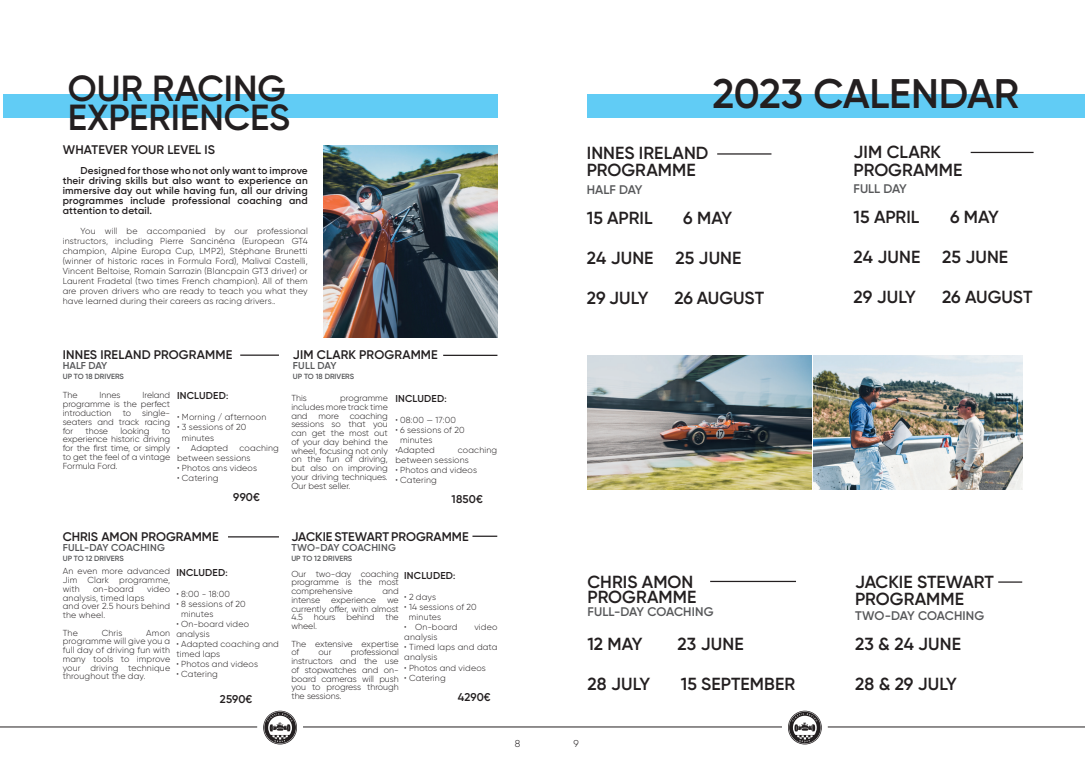
<style>
.page{position:relative;width:1085px;height:780px;background:#fff}
.page>*{position:absolute;margin:0;border:0;box-sizing:border-box;transform-origin:0 0}
.t1{font:600 41.25px "Gilroy";letter-spacing:-.01em;color:#231f20}
.t2{font:600 36.25px "Gilroy";color:#231f20}
.t3{font:600 17.5px/17.5px "Gilroy";color:#231f20}
.t4{font:600 12.5px "Gilroy";letter-spacing:.005em;color:#231f20}
.t5{font:600 12.5px "Gilroy";color:#57585a}
.t6{font:600 11.25px "Gilroy";letter-spacing:.01em;color:#231f20}
.t7{font:600 10px/10px "Gilroy";letter-spacing:.02em;color:#231f20;text-align:justify}
.t8{font:600 10px "Gilroy";color:#57585a}
.t9{font:300 10px "Gilroy";color:#231f20}
.t10{font:300 8.75px/8.8px "Gilroy";letter-spacing:.005em;color:#231f20}
.t11{font:600 7.5px "Gilroy";color:#57585a}
.s1{font-size:8.75px}
</style>
<div class="page">
<hr style="left:0;top:726px;width:1084px;height:1px;background:#231f20">
<div style="left:257px;top:704px;width:46px;height:46px;background:#fff;border-radius:50%"></div>
<svg style="left:263px;top:710px;width:34px;height:34px"></svg>
<div style="left:3px;top:94px;width:494px;height:24px;background:#61ccf5"></div>
<img style="left:324px;top:145px;width:173px;height:193px">
<div style="left:781px;top:704px;width:46px;height:46px;background:#fff;border-radius:50%"></div>
<svg style="left:788px;top:710px;width:33px;height:34px"></svg>
<div style="left:587px;top:94px;width:497px;height:24px;background:#61ccf5"></div>
<hr style="left:240px;top:354px;width:39px;height:2px;background:#231f20">
<hr style="left:443px;top:355px;width:54px;height:1px;background:#231f20">
<hr style="left:228px;top:536px;width:51px;height:1px;background:#231f20">
<hr style="left:472px;top:535px;width:25px;height:2px;background:#231f20">
<img style="left:813px;top:356px;width:209px;height:133px">
<img style="left:587px;top:356px;width:224px;height:133px">
<hr style="left:970px;top:152px;width:63px;height:1px;background:#231f20">
<hr style="left:717px;top:153px;width:54px;height:1px;background:#231f20">
<hr style="left:710px;top:580px;width:85px;height:2px;background:#231f20">
<svg style="left:998px;top:581px;width:24px;height:1px"></svg>
<h2 class="t2" style="left:68px;top:65px;width:219px">OUR RACING</h2>
<h2 class="t2" style="left:68px;top:95px;width:224px">EXPERIENCES</h2>
<h3 class="t4" style="left:63px;top:142px;width:154px">WHATEVER YOUR LEVEL IS</h3>
<p class="t7" style="left:63px;top:166px;width:246px;text-indent:18px">Designed for those who not only want to improve their driving skills but also want to experience an immersive day out while having fun, all our driving programmes include professional coaching and attention to detail.</p>
<p class="t10" style="left:63px;top:226px;width:246px;line-height:10px;text-align:justify;text-indent:18px">You will be accompanied by our professional instructors, including Pierre Sancinéna (European GT4 champion, Alpine Europa Cup, LMP2), Stéphane Brunetti (winner of historic races in Formula Ford), Malivaï Castelli, Vincent Beltoise, Romain Sarrazin (Blancpain GT3 driver) or Laurent Fradetal (two times French champion). All of them are proven drivers who are ready to teach you what they have learned during their careers as racing drivers..</p>
<h3 class="t4" style="left:63px;top:347px;width:171px">INNES IRELAND PROGRAMME</h3>
<p class="t8" style="left:63px;top:359px;width:46px">HALF DAY</p>
<p class="t11" style="left:63px;top:372px;width:63px">UP TO 18 DRIVERS</p>
<p class="t7" style="left:177px;top:390px;width:53px">INCLUDED<span class="s1">:</span></p>
<p class="t10" style="left:177px;top:413px;width:91px">• Morning / afternoon</p>
<p class="t10" style="left:182px;top:422px;width:66px;line-height:10px;text-indent:-5px">• 3 sessions of 20 minutes</p>
<p class="t10" style="left:177px;top:443px;width:52px">• Adapted</p>
<p class="t10" style="left:63px;top:391px;width:109px;text-align:justify;text-indent:80px">Ireland programme is the perfect introduction</p>
<p class="t10" style="left:63px;top:391px;width:16px">The</p>
<p class="t10" style="left:100px;top:391px;width:22px">Innes</p>
<p class="t10" style="left:63px;top:408px;width:109px;text-align:justify;text-indent:79px">single&shy;seaters and track racing for</p>
<p class="t10" style="left:123px;top:408px;width:10px">to</p>
<p class="t10" style="left:86px;top:426px;width:24px">those</p>
<p class="t10" style="left:120px;top:426px;width:31px">looking</p>
<p class="t10" style="left:63px;top:426px;width:109px;text-align:justify;text-indent:99px">to experience historic driving for the first time, or simply to get the feel of a vintage Formula Ford.</p>
<p class="t10" style="left:177px;top:442px;width:103px;line-height:10px;text-indent:62px">coaching between sessions</p>
<p class="t10" style="left:177px;top:463px;width:81px">• Photos ans videos</p>
<p class="t10" style="left:177px;top:473px;width:43px">• Catering</p>
<p class="t6" style="left:233px;top:489px;width:28px">990€</p>
<h3 class="t4" style="left:63px;top:529px;width:157px">CHRIS AMON PROGRAMME</h3>
<p class="t8" style="left:63px;top:541px;width:104px">FULL-DAY COACHING</p>
<p class="t11" style="left:63px;top:553px;width:62px">UP TO 12 DRIVERS</p>
<h3 class="t4" style="left:293px;top:347px;width:146px">JIM CLARK PROGRAMME</h3>
<p class="t8" style="left:293px;top:359px;width:45px">FULL DAY</p>
<p class="t11" style="left:293px;top:372px;width:63px">UP TO 18 DRIVERS</p>
<p class="t10" style="left:291px;top:393px;width:17px">This</p>
<p class="t10" style="left:291px;top:393px;width:98px;text-align:justify;text-indent:49px">programme includes more track time and more coaching sessions so that you can get the most out of your day behind the wheel, focusing not only on the fun of driving, but also on improving your driving techniques.<br>Our best seller.</p>
<p class="t7" style="left:395px;top:393px;width:53px">INCLUDED<span class="s1">:</span></p>
<p class="t10" style="left:395px;top:415px;width:62px">• 08:00 — 17:00</p>
<p class="t10" style="left:400px;top:425px;width:66px;line-height:10px;text-indent:-5px">• 6 sessions of 20 minutes</p>
<p class="t10" style="left:395px;top:445px;width:41px">•Adapted</p>
<p class="t10" style="left:395px;top:445px;width:103px;line-height:10px;text-indent:62px">coaching between sessions</p>
<p class="t10" style="left:395px;top:465px;width:83px">• Photos and videos</p>
<p class="t10" style="left:395px;top:475px;width:43px">• Catering</p>
<p class="t6" style="left:451px;top:492px;width:33px">1850€</p>
<h3 class="t4" style="left:291px;top:529px;width:179px">JACKIE STEWART PROGRAMME</h3>
<p class="t8" style="left:291px;top:541px;width:106px">TWO-DAY COACHING</p>
<p class="t11" style="left:291px;top:553px;width:62px">UP TO 12 DRIVERS</p>
<p class="t10" style="left:63px;top:566px;width:109px;text-align:justify">An even more advanced Jim Clark programme, with</p>
<p class="t7" style="left:176px;top:567px;width:53px">INCLUDED<span class="s1">:</span></p>
<p class="t10" style="left:176px;top:589px;width:55px">• 8:00 - 18:00</p>
<p class="t10" style="left:181px;top:599px;width:66px;line-height:10px;text-indent:-5px">• 8 sessions of 20 minutes</p>
<p class="t10" style="left:176px;top:619px;width:74px;line-height:10px">• On-board video analysis</p>
<p class="t10" style="left:176px;top:639px;width:104px;line-height:10px">• Adapted coaching and timed laps</p>
<p class="t10" style="left:176px;top:659px;width:83px">• Photos and videos</p>
<p class="t10" style="left:176px;top:669px;width:43px">• Catering</p>
<p class="t10" style="left:291px;top:569px;width:109px;text-align:justify">Our two-day coaching programme is the most comprehensive</p>
<p class="t7" style="left:404px;top:570px;width:53px">INCLUDED<span class="s1">:</span></p>
<p class="t10" style="left:404px;top:593px;width:33px">• 2 days</p>
<p class="t10" style="left:409px;top:602px;width:69px;line-height:10px;text-indent:-5px">• 14 sessions of 20 minutes</p>
<p class="t10" style="left:404px;top:623px;width:55px">• On-board</p>
<p class="t10" style="left:474px;top:623px;width:25px">video</p>
<p class="t10" style="left:404px;top:633px;width:35px">analysis</p>
<p class="t10" style="left:404px;top:642px;width:95px;line-height:10px">• Timed laps and data analysis</p>
<p class="t10" style="left:404px;top:663px;width:83px">• Photos and videos</p>
<p class="t10" style="left:404px;top:673px;width:43px">• Catering</p>
<p class="t10" style="left:93px;top:584px;width:42px">on-board</p>
<p class="t10" style="left:147px;top:584px;width:25px">video</p>
<p class="t10" style="left:63px;top:593px;width:109px">analysis, timed laps<br>and over 2.5 hours behind the wheel.</p>
<p class="t10" style="left:63px;top:628px;width:17px">The</p>
<p class="t10" style="left:102px;top:628px;width:22px">Chris</p>
<p class="t10" style="left:382px;top:586px;width:18px">and</p>
<p class="t10" style="left:291px;top:595px;width:30px">intense</p>
<p class="t10" style="left:331px;top:595px;width:46px">experience</p>
<p class="t10" style="left:291px;top:595px;width:109px;text-align:justify;text-indent:96px">we currently offer, with almost 4.5 hours behind the wheel.</p>
<p class="t10" style="left:291px;top:639px;width:109px">The extensive expertise of</p>
<p class="t10" style="left:63px;top:628px;width:109px;text-align:justify;text-indent:83px">Amon programme will give you a full day of driving fun with many tools to improve your driving technique throughout the day.</p>
<p class="t10" style="left:291px;top:648px;width:109px;text-align:justify;text-indent:59px">professional instructors and the use of stopwatches and on&shy;board cameras will push you to progress through the sessions.</p>
<p class="t10" style="left:318px;top:648px;width:15px">our</p>
<p class="t6" style="left:220px;top:692px;width:34px">2590€</p>
<p class="t6" style="left:457px;top:689px;width:35px">4290€</p>
<p class="t9" style="left:514px;top:737px;width:7px">8</p>
<h1 class="t1" style="left:712px;top:68px;width:308px">2023 CALENDAR</h1>
<h3 class="t3" style="left:586px;top:144px;width:123px">INNES IRELAND<br>PROGRAMME</h3>
<h3 class="t5" style="left:586px;top:182px;width:57px">HALF DAY</h3>
<h3 class="t3" style="left:586px;top:209px;width:67px">15 APRIL</h3>
<h3 class="t3" style="left:683px;top:209px;width:50px">6 MAY</h3>
<h3 class="t3" style="left:586px;top:249px;width:68px">24 JUNE</h3>
<h3 class="t3" style="left:675px;top:249px;width:68px">25 JUNE</h3>
<h3 class="t3" style="left:586px;top:289px;width:63px">29 JULY</h3>
<h3 class="t3" style="left:674px;top:289px;width:91px">26 AUGUST</h3>
<h3 class="t3" style="left:853px;top:143px;width:110px">JIM CLARK<br>PROGRAMME</h3>
<h3 class="t5" style="left:853px;top:181px;width:55px">FULL DAY</h3>
<h3 class="t3" style="left:853px;top:208px;width:67px">15 APRIL</h3>
<h3 class="t3" style="left:949px;top:208px;width:50px">6 MAY</h3>
<h3 class="t3" style="left:853px;top:248px;width:68px">24 JUNE</h3>
<h3 class="t3" style="left:942px;top:248px;width:68px">25 JUNE</h3>
<h3 class="t3" style="left:853px;top:288px;width:64px">29 JULY</h3>
<h3 class="t3" style="left:941px;top:288px;width:92px">26 AUGUST</h3>
<h3 class="t3" style="left:587px;top:574px;width:110px;line-height:15px">CHRIS AMON<br>PROGRAMME</h3>
<h3 class="t5" style="left:587px;top:604px;width:128px">FULL-DAY COACHING</h3>
<h3 class="t3" style="left:587px;top:635px;width:57px">12 MAY</h3>
<h3 class="t3" style="left:677px;top:635px;width:67px">23 JUNE</h3>
<h3 class="t3" style="left:587px;top:675px;width:64px">28 JULY</h3>
<h3 class="t3" style="left:680px;top:675px;width:116px">15 SEPTEMBER</h3>
<p class="t9" style="left:573px;top:737px;width:7px">9</p>
<h3 class="t3" style="left:855px;top:572px;width:140px">JACKIE STEWART<br>PROGRAMME</h3>
<h3 class="t5" style="left:855px;top:608px;width:131px">TWO-DAY COACHING</h3>
<h3 class="t3" style="left:855px;top:635px;width:107px">23 &amp; 24 JUNE</h3>
<h3 class="t3" style="left:855px;top:675px;width:103px">28 &amp; 29 JULY</h3>
</div>
